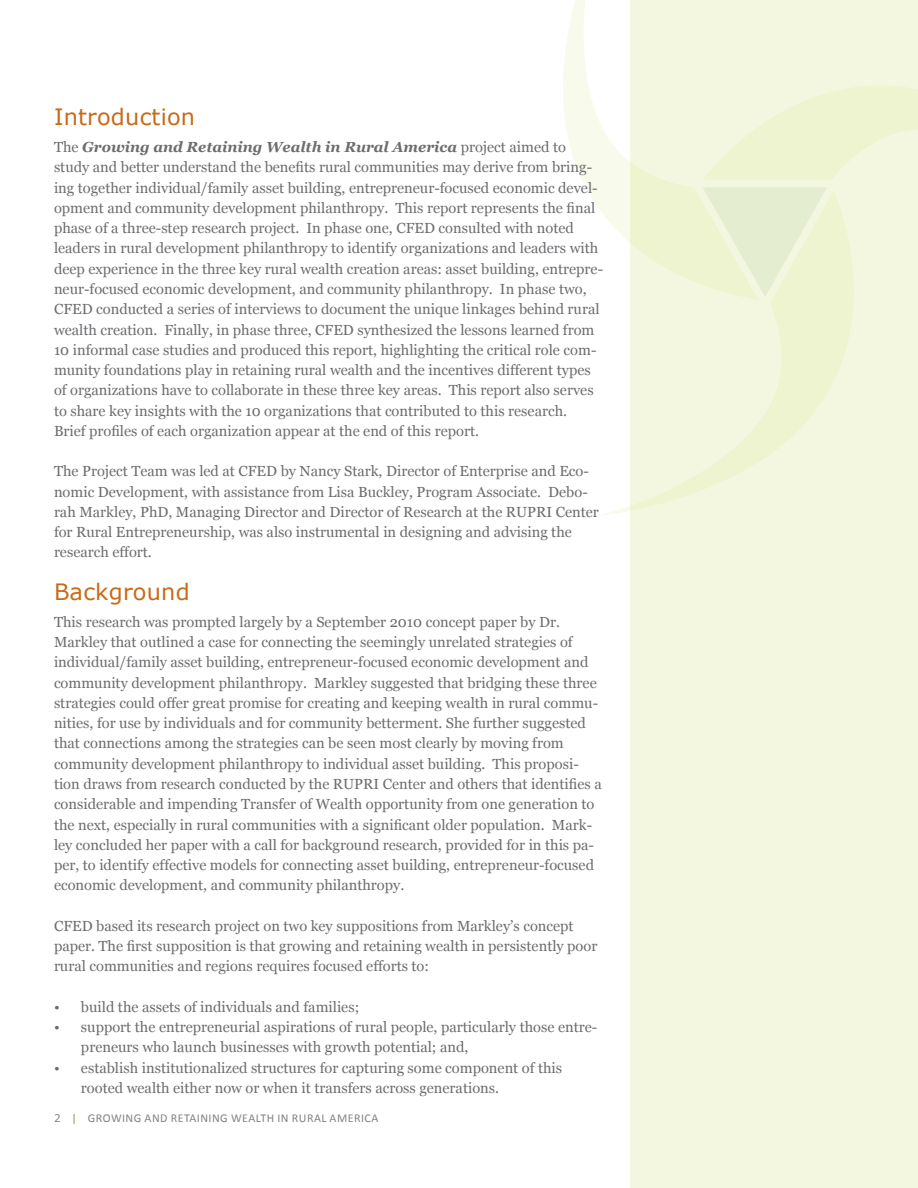
<style>
.page{position:relative;width:918px;height:1188px;background:#fff}
.page>*{position:absolute;margin:0;border:0;box-sizing:border-box;transform-origin:0 0}
.t1{font:22.5px "Verdana";letter-spacing:.01em;color:#c86a17}
.t2{font:14.7px/20.2px "Georgia";color:#6c6d70}
.t3{font:12px "Calibri";letter-spacing:.04em;color:#808285}
.s1{font-weight:700;font-style:italic}
.s2{font-family:"Verdana";font-size:10.5px}
.s3{font-family:"Verdana";font-size:10.5px;color:#6d9b43}
</style>
<div class="page">
<div style="left:630px;top:0;width:288px;height:1188px;background:#f3f7e0"></div>
<svg style="left:758px;top:86px;width:160px;height:104px"></svg>
<svg style="left:599px;top:190px;width:255px;height:326px"></svg>
<svg style="left:563px;top:0;width:195px;height:300px"></svg>
<h1 class="t1" style="left:54px;top:102px;width:143px">Introduction</h1>
<p class="t2" style="left:54px;top:137px;width:551px">The <span class="s1">Growing and Retaining Wealth in Rural America</span> project aimed to study and better understand the benefits rural communities may derive from bring&shy;ing together individual/family asset building, entrepreneur-focused economic devel&shy;opment and community development philanthropy. This report represents the final phase of a three-step research project. In phase one, CFED consulted with noted leaders in rural development philanthropy to identify organizations and leaders with deep experience in the three key rural wealth creation areas: asset building, entrepre&shy;neur-focused economic development, and community philanthropy. In phase two, CFED conducted a series of interviews to document the unique linkages behind rural wealth creation. Finally, in phase three, CFED synthesized the lessons learned from 10 informal case studies and produced this report, highlighting the critical role com&shy;munity foundations play in retaining rural wealth and the incentives different types of organizations have to collaborate in these three key areas. This report also serves to share key insights with the 10 organizations that contributed to this research.<br>Brief profiles of each organization appear at the end of this report.</p>
<p class="t2" style="left:54px;top:461px;width:546px">The Project Team was led at CFED by Nancy Stark, Director of Enterprise and Eco&shy;nomic Development, with assistance from Lisa Buckley, Program Associate. Debo&shy;rah Markley, PhD, Managing Director and Director of Research at the RUPRI Center for Rural Entrepreneurship, was also instrumental in designing and advising the research effort.</p>
<h1 class="t1" style="left:54px;top:576px;width:137px">Background</h1>
<p class="t2" style="left:54px;top:612px;width:549px">This research was prompted largely by a September 2010 concept paper by Dr.<br>Markley that outlined a case for connecting the seemingly unrelated strategies of individual/family asset building, entrepreneur-focused economic development and community development philanthropy. Markley suggested that bridging these three strategies could offer great promise for creating and keeping wealth in rural commu&shy;nities, for use by individuals and for community betterment. She further suggested that connections among the strategies can be seen most clearly by moving from community development philanthropy to individual asset building. This proposi&shy;tion draws from research conducted by the RUPRI Center and others that identifies a considerable and impending Transfer of Wealth opportunity from one generation to the next, especially in rural communities with a significant older population. Mark&shy;ley concluded her paper with a call for background research, provided for in this pa&shy;per, to identify effective models for connecting asset building, entrepreneur-focused economic development, and community philanthropy.</p>
<p class="t2" style="left:54px;top:916px;width:545px">CFED based its research project on two key suppositions from Markley’s concept paper. The first supposition is that growing and retaining wealth in persistently poor rural communities and regions requires focused efforts to:</p>
<p class="t2" style="left:54px;top:997px;width:307px">• build the assets of individuals and families;</p>
<p class="t2" style="left:81px;top:1017px;width:518px;text-indent:-27px">• support the entrepreneurial aspirations of rural people, particularly those entre&shy;preneurs who launch businesses with growth potential; and,</p>
<p class="t2" style="left:81px;top:1058px;width:483px;text-indent:-27px">• establish institutionalized structures for capturing some component of this rooted wealth either now or when it transfers across generations.</p>
<p class="t3" style="left:54px;top:1110px;width:326px"><span class="s2">2</span> <span class="s3">|</span> GROWING AND RETAINING WEALTH IN RURAL AMERICA</p>
</div>
